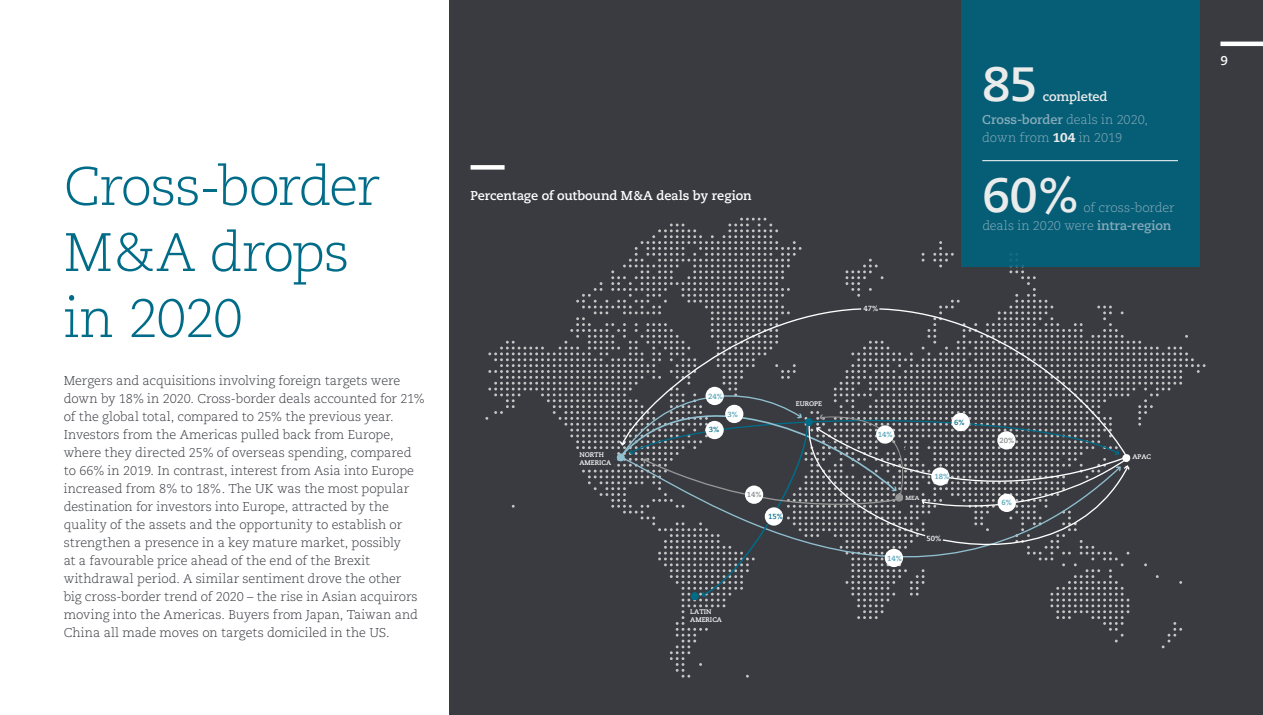
<style>
.page{position:relative;width:1263px;height:715px;background:#fff}
.page>*{position:absolute;margin:0;border:0;box-sizing:border-box;transform-origin:0 0}
.t1{font:300 54px/66px "Caecilia";letter-spacing:-.03em;color:#006c88}
.t2{font:700 48px "Caecilia";color:#fff}
.t3{font:300 12.75px/18px "Caecilia";letter-spacing:-.005em;color:#393b41}
.t4{font:300 12.75px/18px "Caecilia";letter-spacing:-.005em;color:#8fb8c8;text-align:right}
.t5{font:700 12.75px "Caecilia";letter-spacing:-.01em;color:#fff}
.t6{font:700 12.75px/22.2px "Caecilia";letter-spacing:-.01em;color:#8fb8c8}
.t7{font:700 7.35px "Caecilia";color:#50a0b6}
.t8{font:700 7.35px "Caecilia";color:#006c88}
.t9{font:700 7.35px "Caecilia";color:#fff}
.t10{font:700 7.35px "Caecilia";color:#878787}
.t11{font:700 6.75px/7.9px "Caecilia";color:#fff}
.t12{font:700 6px "Caecilia";color:#fff}
.s1{color:#fff}
.s2{font-weight:300}
.s3{font-weight:800;color:#fff}
.s4{font-weight:700}
</style>
<div class="page">
<div style="left:449px;top:0;width:814px;height:714px;background:#393b41"></div>
<svg style="left:485px;top:217px;width:720px;height:460px"></svg>
<div style="left:997px;top:431px;width:18px;height:18px;background:#fff;border-radius:50%"></div>
<div style="left:876px;top:425px;width:18px;height:18px;background:#fff;border-radius:50%"></div>
<svg style="left:471px;top:165px;width:34px;height:4px"></svg>
<div style="left:961px;top:0;width:238px;height:266px;background:#055e76"></div>
<hr style="left:982px;top:160px;width:196px;height:1px;background:#fff">
<hr style="left:1220px;top:42px;width:43px;height:4px;background:#fff">
<h1 class="t1" style="left:64px;top:154px;width:317px">Cross-border<br>M&amp;A drops in 2020</h1>
<p class="t3" style="left:64px;top:371px;width:362px">Mergers and acquisitions involving foreign targets were down by 18% in 2020. Cross-border deals accounted for 21% of the global total, compared to 25% the previous year.<br>Investors from the Americas pulled back from Europe, where they directed 25% of overseas spending, compared to 66% in 2019. In contrast, interest from Asia into Europe increased from 8% to 18%. The UK was the most popular destination for investors into Europe, attracted by the quality of the assets and the opportunity to establish or strengthen a presence in a key mature market, possibly<br>at a favourable price ahead of the end of the Brexit withdrawal period. A similar sentiment drove the other<br>big cross-border trend of 2020 – the rise in Asian acquirors moving into the Americas. Buyers from Japan, Taiwan and China all made moves on targets domiciled in the US.</p>
<p class="t5" style="left:470px;top:188px;width:283px">Percentage of outbound M&amp;A deals by region</p>
<p class="t11" style="left:579px;top:451px;width:33px">NORTH<br>AMERICA</p>
<p class="t7" style="left:708px;top:392px;width:16px">24%</p>
<p class="t8" style="left:709px;top:425px;width:12px">3%</p>
<p class="t7" style="left:728px;top:410px;width:12px">3%</p>
<p class="t11" style="left:796px;top:399px;width:28px">EUROPE</p>
<p class="t10" style="left:747px;top:490px;width:16px">14%</p>
<p class="t8" style="left:768px;top:511px;width:16px">15%</p>
<p class="t11" style="left:690px;top:608px;width:33px">LATIN<br>AMERICA</p>
<p class="t9" style="left:863px;top:304px;width:16px">47%</p>
<h2 class="t2" style="left:982px;top:56px;width:57px">85</h2>
<p class="t6" style="left:982px;top:86px;width:167px;text-indent:61px"><span class="s1">completed<br></span>Cross-border <span class="s2">deals in 2020,</span></p>
<p class="t4" style="left:982px;top:129px;width:141px">down from <span class="s3">104</span> in 2019</p>
<h2 class="t2" style="left:982px;top:167px;width:98px">60%</h2>
<p class="t4" style="left:982px;top:199px;width:194px">of cross-border<br>deals in 2020 were <span class="s4">intra-region</span></p>
<p class="t7" style="left:878px;top:430px;width:16px">14%</p>
<p class="t8" style="left:954px;top:418px;width:12px">6%</p>
<p class="t12" style="left:905px;top:494px;width:15px">MEA</p>
<p class="t7" style="left:934px;top:472px;width:16px">18%</p>
<p class="t9" style="left:926px;top:533px;width:16px">50%</p>
<p class="t7" style="left:887px;top:553px;width:16px">14%</p>
<p class="t10" style="left:999px;top:435px;width:16px">20%</p>
<p class="t7" style="left:1001px;top:498px;width:12px">6%</p>
<p class="t11" style="left:1132px;top:452px;width:20px">APAC</p>
<p class="t5" style="left:1220px;top:53px;width:9px">9</p>
</div>
